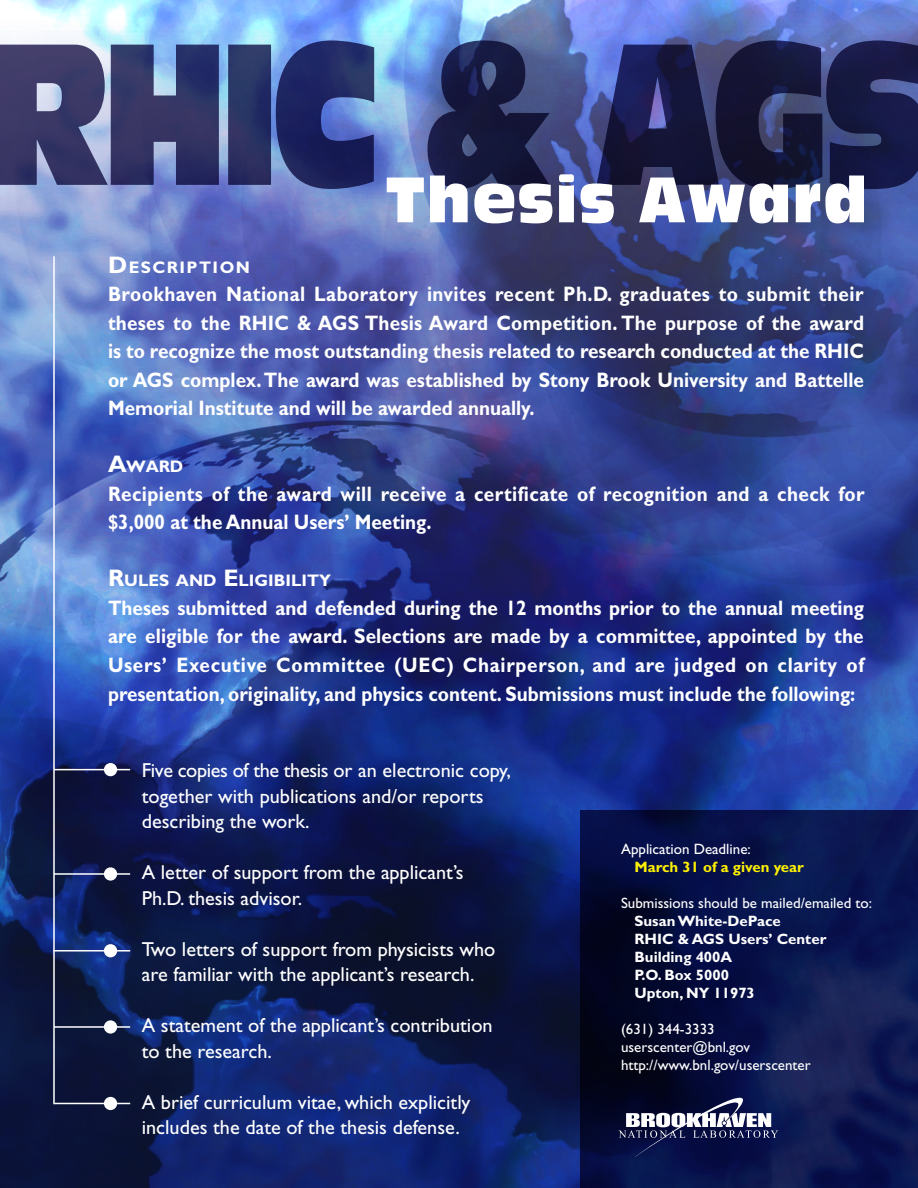
<style>
.page{position:relative;width:918px;height:1188px;background:#fff}
.page>*{position:absolute;margin:0;border:0;box-sizing:border-box;transform-origin:0 0}
.t1{font:700 21px/28.5px "Gill Sans Std";color:#fff;text-align:justify;scale:.9 1}
.t2{font:700 21px/28.5px "Gill Sans Std";letter-spacing:.025em;color:#fff;scale:.9 1}
.t3{font:20.25px/25.5px "Gill Sans Std";color:#fff}
.t4{font:700 16.8px "Gill Sans Std";color:#fff}
.t5{font:700 16.8px "Gill Sans Std";letter-spacing:.085em;color:#fff}
.t6{font:15px "Gill Sans Std";color:#fff}
.t7{font:700 15px "Gill Sans Std";color:#fff}
.t8{font:700 15px "Gill Sans Std";color:#fff101}
.s1{font-size:24px}
</style>
<div class="page">
<img style="left:0;top:0;width:918px;height:1188px">
<svg style="left:580px;top:810px;width:338px;height:378px;background:#091244"></svg>
<hr style="left:53px;top:256px;width:2px;height:848px;background:#fff">
<svg style="left:619px;top:1097px;width:159px;height:60px;background:#383e65"></svg>
<hr style="left:54px;top:769px;width:76px;height:1px;background:#fff">
<div style="left:104px;top:763px;width:13px;height:13px;background:#fff;border-radius:50%"></div>
<hr style="left:54px;top:873px;width:76px;height:2px;background:#fff">
<div style="left:104px;top:867px;width:13px;height:14px;background:#fff;border-radius:50%"></div>
<hr style="left:54px;top:950px;width:76px;height:2px;background:#fff">
<div style="left:104px;top:944px;width:13px;height:13px;background:#fff;border-radius:50%"></div>
<hr style="left:54px;top:1026px;width:76px;height:2px;background:#fff">
<div style="left:104px;top:1020px;width:13px;height:14px;background:#fff;border-radius:50%"></div>
<hr style="left:54px;top:1103px;width:76px;height:1px;background:#fff">
<div style="left:104px;top:1097px;width:13px;height:13px;background:#fff;border-radius:50%"></div>
<svg style="left:0;top:40px;width:918px;height:149px;background:#3a4374"></svg>
<svg style="left:387px;top:174px;width:477px;height:49px"></svg>
<p class="t5" style="left:108px;top:257px;width:144px"><span class="s1">D</span>escription</p>
<p class="t1" style="left:108px;top:280px;width:842px">Brookhaven National Laboratory invites recent Ph.D. graduates to submit their theses to the RHIC &amp; AGS Thesis Award Competition. The purpose of the award is to recognize the most outstanding thesis related to research conducted at the RHIC or AGS complex. The award was established by Stony Brook University and Battelle Memorial Institute and will be awarded annually.</p>
<p class="t4" style="left:108px;top:457px;width:75px"><span class="s1">A</span>ward</p>
<p class="t2" style="left:108px;top:479px;width:842px">Recipients of the award will receive a certificate of recognition and a check for $3,000 at the Annual Users’ Meeting.</p>
<p class="t4" style="left:108px;top:571px;width:224px"><span class="s1">R</span>ules and <span class="s1">E</span>ligibility</p>
<p class="t1" style="left:108px;top:593px;width:842px">Theses submitted and defended during the 12 months prior to the annual meeting are eligible for the award. Selections are made by a committee, appointed by the Users’ Executive Committee (UEC) Chairperson, and are judged on clarity of presentation, originality, and physics content. Submissions must include the following:</p>
<p class="t3" style="left:142px;top:758px;width:371px">Five copies of the thesis or an electronic copy, together with publications and/or reports describing the work.</p>
<p class="t3" style="left:142px;top:860px;width:323px">A letter of support from the applicant’s<br>Ph.D. thesis advisor.</p>
<p class="t3" style="left:142px;top:936px;width:355px">Two letters of support from physicists who are familiar with the applicant’s research.</p>
<p class="t3" style="left:142px;top:1013px;width:352px">A statement of the applicant’s contribution to the research.</p>
<p class="t3" style="left:142px;top:1089px;width:330px">A brief curriculum vitae, which explicitly includes the date of the thesis defense.</p>
<p class="t6" style="left:621px;top:840px;width:131px">Application Deadline:</p>
<p class="t8" style="left:634px;top:858px;width:171px">March 31 of a given year</p>
<p class="t6" style="left:621px;top:894px;width:253px">Submissions should be mailed/emailed to:</p>
<p class="t7" style="left:634px;top:912px;width:148px">Susan White-DePace</p>
<p class="t7" style="left:634px;top:930px;width:193px">RHIC &amp; AGS Users’ Center</p>
<p class="t7" style="left:634px;top:948px;width:99px">Building 400A</p>
<p class="t7" style="left:634px;top:966px;width:96px">P.O. Box 5000</p>
<p class="t7" style="left:634px;top:984px;width:122px">Upton, NY 11973</p>
<p class="t6" style="left:621px;top:1020px;width:95px">(631) 344-3333</p>
<p class="t6" style="left:621px;top:1038px;width:131px">userscenter@bnl.gov</p>
<p class="t6" style="left:621px;top:1056px;width:191px">http://www.bnl.gov/userscenter</p>
</div>
